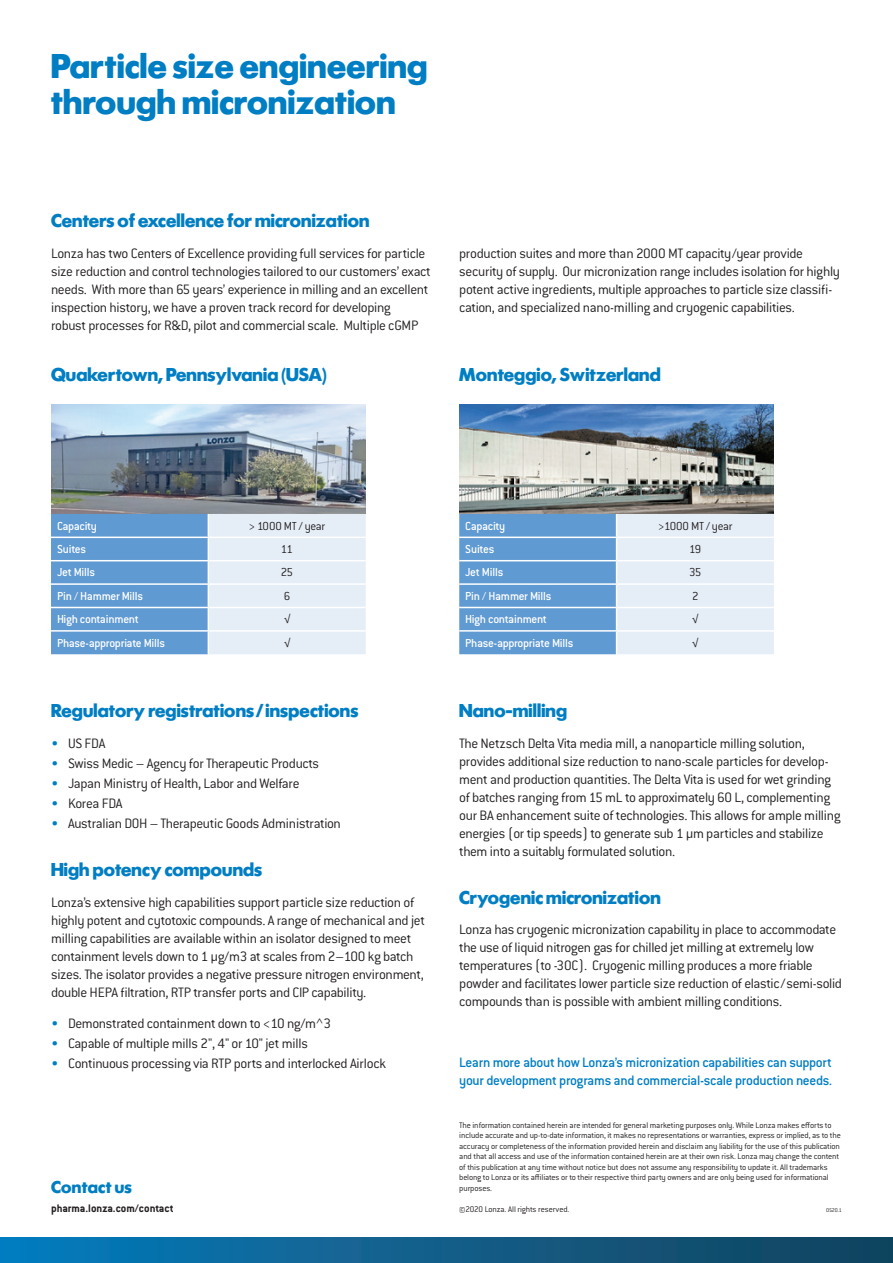
<style>
.page{position:relative;width:893px;height:1263px;background:#fff}
.page>*{position:absolute;margin:0;border:0;box-sizing:border-box;transform-origin:0 0}
.Market_Tech_Brief_Ba{font:700 36px/36px "Futura SH";letter-spacing:.015em;color:#007ec3}
.Market_Tech_Brief_Se{font:700 19.5px "Futura SH";letter-spacing:.01em;color:#007ec3}
.t1{font:700 18px "Futura SH";letter-spacing:.025em;color:#007ec3}
.Body{font:300 15px/18px "Conduit ITC Std";letter-spacing:-.025em;color:#231f20}
.Body-2{font:500 15px/18px "Conduit ITC Std";letter-spacing:-.025em;color:#007ec3}
.Body-3{font:500 12.75px "Conduit ITC Std";letter-spacing:-.025em;color:#fff}
.Body-4{font:300 12.75px "Conduit ITC Std";letter-spacing:-.025em;color:#231f20}
.FINE{font:700 12px "Conduit ITC Std";color:#231f20}
.t2{font:300 9px/10.5px "Conduit ITC Std";letter-spacing:-.015em;color:#231f20}
.t3{font:300 6px "Conduit ITC Std";color:#231f20}
.s1{color:#007ec3}
</style>
<div class="page">
<div style="left:0;top:1237px;width:893px;height:26px;background:linear-gradient(to right,#087cbc,#16425a)"></div>
<img style="left:51px;top:404px;width:315px;height:110px">
<svg style="left:51px;top:514px;width:315px;height:140px;background:#a7c6e6"></svg>
<img style="left:459px;top:404px;width:315px;height:110px">
<svg style="left:459px;top:514px;width:315px;height:140px;background:#a7c6e6"></svg>
<p class="Market_Tech_Brief_Ba" style="left:51px;top:49px;width:378px">Particle size engineering through micronization</p>
<p class="Market_Tech_Brief_Se" style="left:51px;top:210px;width:320px">Centers of excellence for micronization</p>
<p class="Body" style="left:51px;top:244px;width:381px">Lonza has two Centers of Excellence providing full services for particle size reduction and control technologies tailored to our customers’ exact needs. With more than 65 years’ experience in milling and an excellent inspection history, we have a proven track record for developing<br>robust processes for R&amp;D, pilot and commercial scale. Multiple cGMP</p>
<p class="Body" style="left:459px;top:244px;width:382px">production suites and more than 2000 MT capacity/year provide security of supply. Our micronization range includes isolation for highly potent active ingredients, multiple approaches to particle size classifi&shy;cation, and specialized nano-milling and cryogenic capabilities.</p>
<p class="Market_Tech_Brief_Se" style="left:51px;top:364px;width:277px">Quakertown, Pennsylvania (USA)</p>
<p class="Market_Tech_Brief_Se" style="left:459px;top:364px;width:203px">Monteggio, Switzerland</p>
<p class="Body-3" style="left:57px;top:518px;width:42px">Capacity</p>
<p class="Body-4" style="left:249px;top:518px;width:78px">&gt; 1000 MT / year</p>
<p class="Body-3" style="left:57px;top:541px;width:31px">Suites</p>
<p class="Body-4" style="left:281px;top:541px;width:14px">11</p>
<p class="Body-3" style="left:57px;top:565px;width:40px">Jet Mills</p>
<p class="Body-4" style="left:281px;top:565px;width:14px">25</p>
<p class="Body-3" style="left:57px;top:588px;width:88px">Pin / Hammer Mills</p>
<p class="Body-4" style="left:284px;top:588px;width:8px">6</p>
<p class="Body-3" style="left:57px;top:611px;width:83px">High containment</p>
<p class="Body-4" style="left:284px;top:611px;width:8px">√</p>
<p class="Body-3" style="left:57px;top:635px;width:110px">Phase-appropriate Mills</p>
<p class="Body-4" style="left:284px;top:635px;width:8px">√</p>
<p class="Market_Tech_Brief_Se" style="left:51px;top:700px;width:309px">Regulatory registrations/inspections</p>
<p class="Body" style="left:51px;top:733px;width:56px"><span class="s1">•</span> US FDA</p>
<p class="Body" style="left:51px;top:754px;width:270px"><span class="s1">•</span> Swiss Medic – Agency for Therapeutic Products</p>
<p class="Body" style="left:51px;top:774px;width:250px"><span class="s1">•</span> Japan Ministry of Health, Labor and Welfare</p>
<p class="Body" style="left:51px;top:794px;width:73px"><span class="s1">•</span> Korea FDA</p>
<p class="Body" style="left:51px;top:814px;width:291px"><span class="s1">•</span> Australian DOH – Therapeutic Goods Administration</p>
<p class="Market_Tech_Brief_Se" style="left:51px;top:859px;width:213px">High potency compounds</p>
<p class="Body" style="left:51px;top:893px;width:376px">Lonza’s extensive high capabilities support particle size reduction of highly potent and cytotoxic compounds. A range of mechanical and jet milling capabilities are available within an isolator designed to meet containment levels down to 1 μg/m3 at scales from 2–100 kg batch sizes. The isolator provides a negative pressure nitrogen environment, double HEPA filtration, RTP transfer ports and CIP capability.</p>
<p class="Body" style="left:51px;top:1014px;width:281px"><span class="s1">•</span> Demonstrated containment down to &lt;10 ng/m^3</p>
<p class="Body" style="left:51px;top:1034px;width:258px"><span class="s1">•</span> Capable of multiple mills 2", 4" or 10" jet mills</p>
<p class="Body" style="left:51px;top:1054px;width:337px"><span class="s1">•</span> Continuous processing via RTP ports and interlocked Airlock</p>
<h2 class="t1" style="left:51px;top:1178px;width:82px">Contact us</h2>
<p class="FINE" style="left:51px;top:1201px;width:124px">pharma.lonza.com/contact</p>
<p class="Body-3" style="left:465px;top:518px;width:42px">Capacity</p>
<p class="Body-4" style="left:658px;top:518px;width:76px">&gt;1000 MT / year</p>
<p class="Body-3" style="left:465px;top:541px;width:31px">Suites</p>
<p class="Body-4" style="left:689px;top:541px;width:13px">19</p>
<p class="Body-3" style="left:465px;top:565px;width:40px">Jet Mills</p>
<p class="Body-4" style="left:689px;top:565px;width:14px">35</p>
<p class="Body-3" style="left:465px;top:588px;width:88px">Pin / Hammer Mills</p>
<p class="Body-4" style="left:692px;top:588px;width:8px">2</p>
<p class="Body-3" style="left:465px;top:611px;width:83px">High containment</p>
<p class="Body-4" style="left:692px;top:611px;width:8px">√</p>
<p class="Body-3" style="left:465px;top:635px;width:110px">Phase-appropriate Mills</p>
<p class="Body-4" style="left:692px;top:635px;width:8px">√</p>
<p class="Market_Tech_Brief_Se" style="left:459px;top:700px;width:109px">Nano-milling</p>
<p class="Body" style="left:459px;top:733px;width:383px">The Netzsch Delta Vita media mill, a nanoparticle milling solution, provides additional size reduction to nano-scale particles for develop&shy;ment and production quantities. The Delta Vita is used for wet grinding of batches ranging from 15 mL to approximately 60 L, complementing our BA enhancement suite of technologies. This allows for ample milling energies (or tip speeds) to generate sub 1 μm particles and stabilize them into a suitably formulated solution.</p>
<p class="Market_Tech_Brief_Se" style="left:459px;top:887px;width:203px">Cryogenic micronization</p>
<p class="Body" style="left:459px;top:920px;width:384px">Lonza has cryogenic micronization capability in place to accommodate the use of liquid nitrogen gas for chilled jet milling at extremely low temperatures (to -30C). Cryogenic milling produces a more friable powder and facilitates lower particle size reduction of elastic/semi-solid compounds than is possible with ambient milling conditions.</p>
<p class="Body-2" style="left:459px;top:1053px;width:374px">Learn more about how Lonza’s micronization capabilities can support your development programs and commercial-scale production needs.</p>
<p class="t2" style="left:459px;top:1119px;width:383px">The information contained herein are intended for general marketing purposes only. While Lonza makes efforts to include accurate and up-to-date information, it makes no representations or warranties, express or implied, as to the accuracy or completeness of the information provided herein and disclaim any liability for the use of this publication and that all access and use of the information contained herein are at their own risk. Lonza may change the content of this publication at any time without notice but does not assume any responsibility to update it. All trademarks belong to Lonza or its affiliates or to their respective third party owners and are only being used for informational purposes.</p>
<p class="t2" style="left:459px;top:1203px;width:112px">©2020 Lonza. All rights reserved.</p>
<p class="t3" style="left:826px;top:1206px;width:17px">0520.1</p>
</div>
